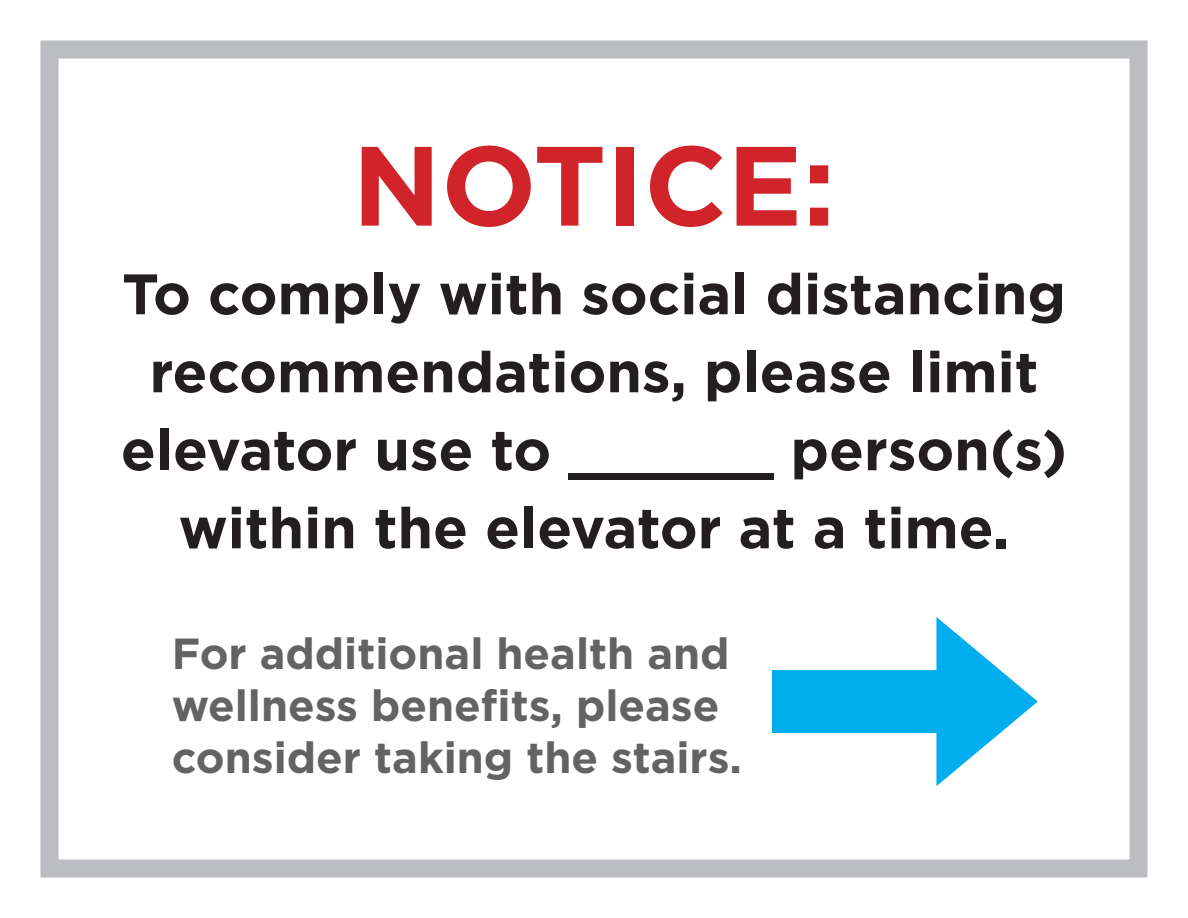
<style>
.page{position:relative;width:1188px;height:918px;background:#fff}
.page>*{position:absolute;margin:0;border:0;box-sizing:border-box;transform-origin:0 0}
.t1{font:700 112.5px "Gotham";color:#d1232a}
.t2{font:700 57px/78px "Gotham";color:#231f20;text-align:center}
.t3{font:700 43.5px "Gotham";color:#636366}
</style>
<div class="page">
<div style="left:40px;top:40px;width:1108px;height:838px;border:18px solid #bcbdc0"></div>
<div style="left:772px;top:670px;width:193px;height:63px;background:#00aeef"></div>
<svg style="left:936px;top:617px;width:102px;height:169px"></svg>
<p class="t1" style="left:352px;top:121px;width:485px">NOTICE:</p>
<p class="t2" style="left:121px;top:254px;width:948px">To comply with social distancing recommendations, please limit elevator use to ______ person(s) within the elevator at a time.</p>
<p class="t3" style="left:172px;top:628px;width:559px">For additional health and</p>
<p class="t3" style="left:172px;top:681px;width:549px">wellness benefits, please</p>
<p class="t3" style="left:172px;top:733px;width:572px">consider taking the stairs.</p>
</div>
